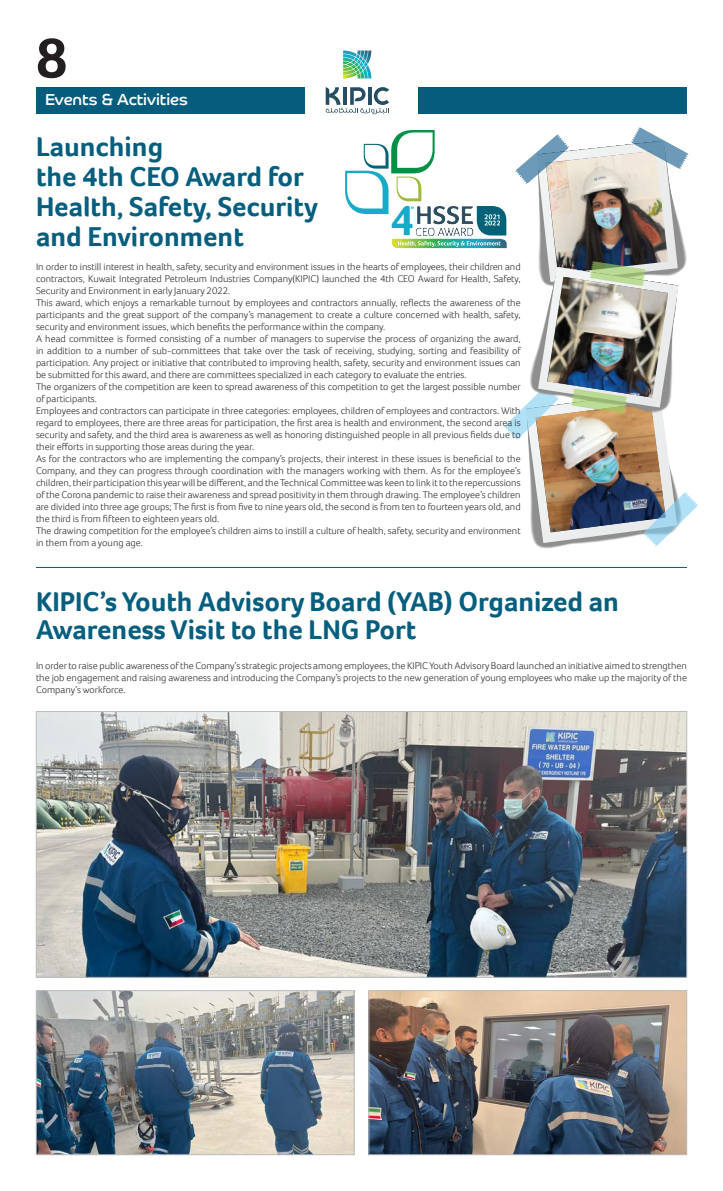
<style>
.page{position:relative;width:723px;height:1191px;background:#fff}
.page>*{position:absolute;margin:0;border:0;box-sizing:border-box;transform-origin:0 0}
.t1{font:700 58px "Foco";color:#231f20}
.t2{font:700 28px/28.2px "Foco";color:#055e7d}
.t3{font:16px "Co Headline";color:#fff}
.t4{font:300 10px/12px "Foco";color:#231f20;text-align:justify}
</style>
<div class="page">
<div style="left:419px;top:87px;width:268px;height:27px;background:#055c7d"></div>
<div style="left:36px;top:87px;width:268px;height:27px;background:#055c7d"></div>
<svg style="left:326px;top:87px;width:63px;height:27px"></svg>
<svg style="left:343px;top:51px;width:28px;height:27px"></svg>
<hr style="left:36px;top:567px;width:651px;height:1px;background:#055e7d">
<img style="left:38px;top:713px;width:647px;height:262px">
<div style="left:36px;top:711px;width:651px;height:266px;border:1px solid #bcbdc0"></div>
<img style="left:371px;top:992px;width:314px;height:161px">
<div style="left:369px;top:990px;width:318px;height:165px;border:1px solid #bcbdc0"></div>
<img style="left:38px;top:992px;width:314px;height:161px">
<div style="left:36px;top:990px;width:318px;height:165px;border:1px solid #bcbdc0"></div>
<img style="left:345px;top:128px;width:353px;height:421px">
<img style="left:433px;top:206px;width:26px;height:18px">
<p class="t1" style="left:36px;top:19px;width:33px">8</p>
<p class="t3" style="left:45px;top:90px;width:144px">Events &amp; Activities</p>
<p class="t2" style="left:36px;top:132px;width:129px">Launching</p>
<p class="t2" style="left:36px;top:162px;width:269px">the 4th CEO Award for</p>
<p class="t2" style="left:36px;top:192px;width:283px">Health, Safety, Security</p>
<p class="t2" style="left:36px;top:223px;width:209px">and Environment</p>
<p class="t4" style="left:36px;top:261px;width:486px">In order to instill interest in health, safety, security and environment issues in the hearts of employees, their children and contractors, Kuwait Integrated Petroleum Industries Company(KIPIC) launched the 4th CEO Award for Health, Safety, Security and Environment in early January 2022.</p>
<p class="t4" style="left:36px;top:297px;width:486px">This award, which enjoys a remarkable turnout by employees and contractors annually, reflects the awareness of the participants and the great support of the company s’ management to create a culture concerned with health, safety, security and environment issues, which benefits the performance within the company.</p>
<p class="t4" style="left:36px;top:333px;width:486px">A head committee is formed consisting of a number of managers to supervise the process of organizing the award, in addition to a number of sub-committees that take over the task of receiving, studying, sorting and feasibility of participation. Any project or initiative that contributed to improving health, safety, security and environment issues can be submitted for this award, and there are committees specialized in each category to evaluate the entries.</p>
<p class="t4" style="left:36px;top:381px;width:486px">The organizers of the competition are keen to spread awareness of this competition to get the largest possible number of participants.</p>
<p class="t4" style="left:36px;top:405px;width:486px">Employees and contractors can participate in three categories: employees, children of employees and contractors. With regard to employees, there are three areas for participation, the first area is health and environment, the second area is security and safety, and the third area is awareness as well as honoring distinguished people in all previous fields due to their efforts in supporting those areas during the year.</p>
<p class="t4" style="left:36px;top:453px;width:486px">As for the contractors who are implementing the company s’ projects, their interest in these issues is beneficial to the Company, and they can progress through coordination with the managers working with them. As for the employee s’ children, theirparticipation thisyearwill be different, and the Technical Committeewas keen to link toit the repercussions of the Corona pandemic to raise theirawareness and spread positivity in them through drawing. The employee s’ children are divided into three age groups; The first is from five to nine years old, the second is from ten to fourteen years old, and the third is from fifteen to eighteen years old.</p>
<p class="t4" style="left:36px;top:525px;width:486px">The drawing competition for the employee s’ children aims to instill a culture of health, safety, security and environment in them from a young age.</p>
<p class="t2" style="left:36px;top:586px;width:584px">KIPIC s’ Youth Advisory Board (YAB) Organized an<br>Awareness Visit to the LNG Port</p>
<p class="t4" style="left:36px;top:660px;width:652px">In orderto raise public awareness ofthe Company s’ strategic projects among employees, the KIPICYouth AdvisoryBoard launched an initiative aimed to strengthen the job engagement and raising awareness and introducing the Company s’ projects to the new generation ofyoung employees who make up the majority of the Company s’ workforce.</p>
</div>
